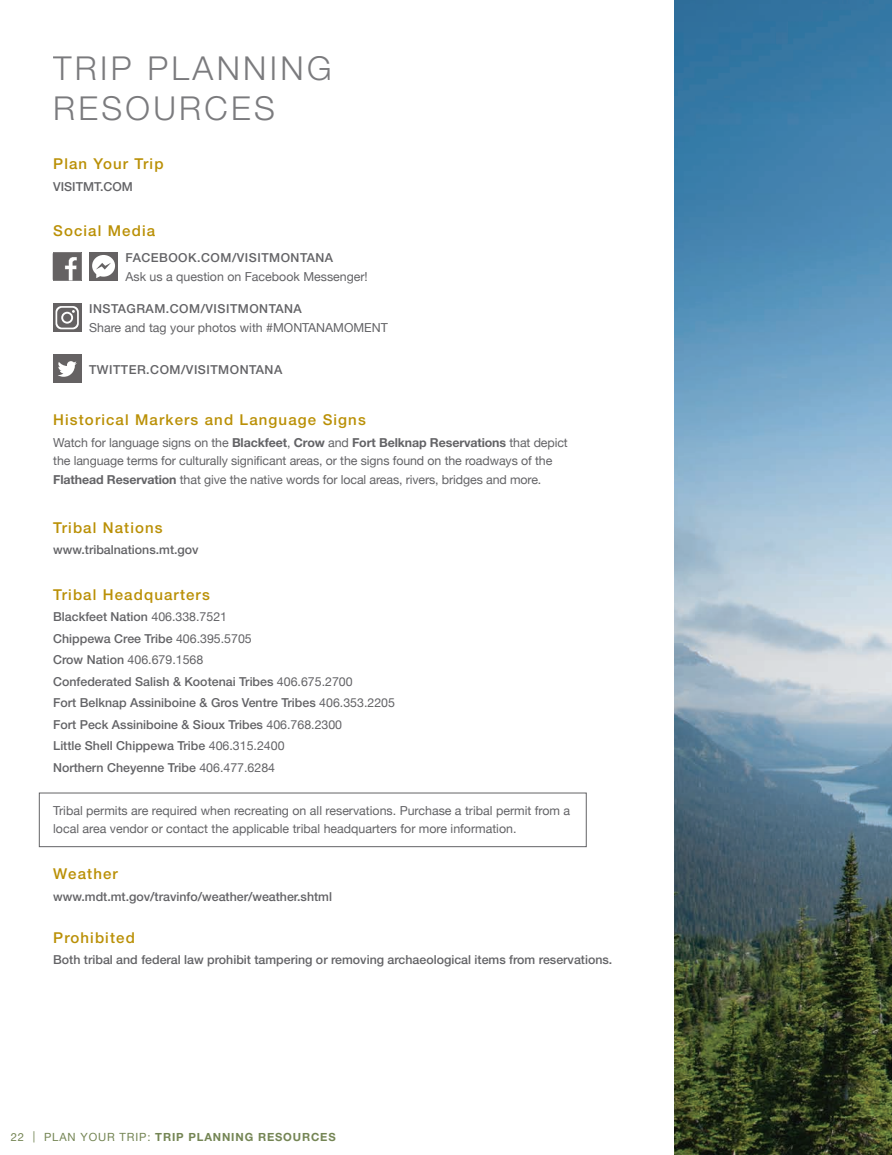
<style>
.page{position:relative;width:892px;height:1155px;background:#fff}
.page>*{position:absolute;margin:0;border:0;box-sizing:border-box;transform-origin:0 0}
.t1{font:300 33px/39.6px "Helvetica Neue";letter-spacing:.1em;color:#636366}
.Standard_Body{font:500 15px "Helvetica Neue";letter-spacing:.075em;color:#ba9006}
.Standard_Body-2{font:12.3px/18.8px "Helvetica Neue";color:#636366}
.Standard_Body-3{font:500 12.3px "Helvetica Neue";color:#636366}
.Standard_Body-4{font:500 12.3px "Helvetica Neue";letter-spacing:.04em;color:#636366}
.t2{font:700 11.25px "Helvetica Neue";letter-spacing:.075em;color:#748554}
.s1{font-weight:500}
.s2{font-weight:700}
.s3{font-weight:400}
</style>
<div class="page">
<img style="left:674px;top:0;width:217px;height:1154px">
<svg style="left:53px;top:303px;width:29px;height:29px"></svg>
<svg style="left:55px;top:306px;width:24px;height:23px"></svg>
<div style="left:53px;top:354px;width:29px;height:29px;background:#656263"></div>
<svg style="left:58px;top:361px;width:19px;height:16px"></svg>
<svg style="left:53px;top:252px;width:29px;height:29px"></svg>
<div style="left:89px;top:252px;width:29px;height:29px;background:#656263"></div>
<svg style="left:92px;top:255px;width:23px;height:23px"></svg>
<h1 class="t1" style="left:53px;top:48px;width:280px">TRIP PLANNING<br>RESOURCES</h1>
<p class="Standard_Body" style="left:53px;top:155px;width:112px">Plan Your Trip</p>
<p class="Standard_Body-3" style="left:53px;top:179px;width:81px">VISITMT.COM</p>
<p class="Standard_Body" style="left:53px;top:222px;width:103px">Social Media</p>
<p class="Standard_Body-2" style="left:125px;top:249px;width:244px"><span class="s1">FACEBOOK.COM/VISITMONTANA<br></span>Ask us a question on Facebook Messenger!</p>
<p class="Standard_Body-2" style="left:89px;top:300px;width:300px"><span class="s1">INSTAGRAM.COM/VISITMONTANA<br></span>Share and tag your photos with #MONTANAMOMENT</p>
<p class="Standard_Body-4" style="left:89px;top:362px;width:194px">TWITTER.COM/VISITMONTANA</p>
<p class="Standard_Body" style="left:53px;top:411px;width:314px">Historical Markers and Language Signs</p>
<p class="Standard_Body-2" style="left:53px;top:433px;width:516px">Watch for language signs on the <span class="s2">Blackfeet</span>, <span class="s2">Crow</span> and <span class="s2">Fort Belknap Reservations</span> that depict the language terms for culturally significant areas, or the signs found on the roadways of the<br><span class="s2">Flathead Reservation</span> that give the native words for local areas, rivers, bridges and more.</p>
<p class="Standard_Body" style="left:53px;top:518px;width:111px">Tribal Nations</p>
<p class="Standard_Body-3" style="left:53px;top:542px;width:147px">www.tribalnations.mt.gov</p>
<p class="Standard_Body" style="left:53px;top:585px;width:158px">Tribal Headquarters</p>
<p class="Standard_Body-3" style="left:53px;top:609px;width:175px">Blackfeet Nation <span class="s3">406.338.7521</span></p>
<p class="Standard_Body-3" style="left:53px;top:631px;width:200px">Chippewa Cree Tribe <span class="s3">406.395.5705</span></p>
<p class="Standard_Body-2" style="left:53px;top:651px;width:151px"><span class="s1">Crow Nation</span> 406.679.1568</p>
<p class="Standard_Body-3" style="left:53px;top:674px;width:301px">Confederated Salish &amp; Kootenai Tribes <span class="s3">406.675.2700</span></p>
<p class="Standard_Body-3" style="left:53px;top:695px;width:343px">Fort Belknap Assiniboine &amp; Gros Ventre Tribes <span class="s3">406.353.2205</span></p>
<p class="Standard_Body-3" style="left:53px;top:717px;width:290px">Fort Peck Assiniboine &amp; Sioux Tribes <span class="s3">406.768.2300</span></p>
<p class="Standard_Body-3" style="left:53px;top:738px;width:233px">Little Shell Chippewa Tribe <span class="s3">406.315.2400</span></p>
<p class="Standard_Body-3" style="left:53px;top:759px;width:223px">Northern Cheyenne Tribe <span class="s3">406.477.6284</span></p>
<p class="Standard_Body-2" style="left:53px;top:801px;width:518px">Tribal permits are required when recreating on all reservations. Purchase a tribal permit from a local area vendor or contact the applicable tribal headquarters for more information.</p>
<p class="Standard_Body" style="left:53px;top:864px;width:66px">Weather</p>
<p class="Standard_Body-3" style="left:53px;top:888px;width:280px">www.mdt.mt.gov/travinfo/weather/weather.shtml</p>
<p class="Standard_Body" style="left:53px;top:928px;width:83px">Prohibited</p>
<p class="Standard_Body-3" style="left:53px;top:952px;width:560px">Both tribal and federal law prohibit tampering or removing archaeological items from reservations.</p>
<p class="t2" style="left:11px;top:1129px;width:326px"><span class="s3">22 | PLAN YOUR TRIP:</span> TRIP PLANNING RESOURCES</p>
</div>
